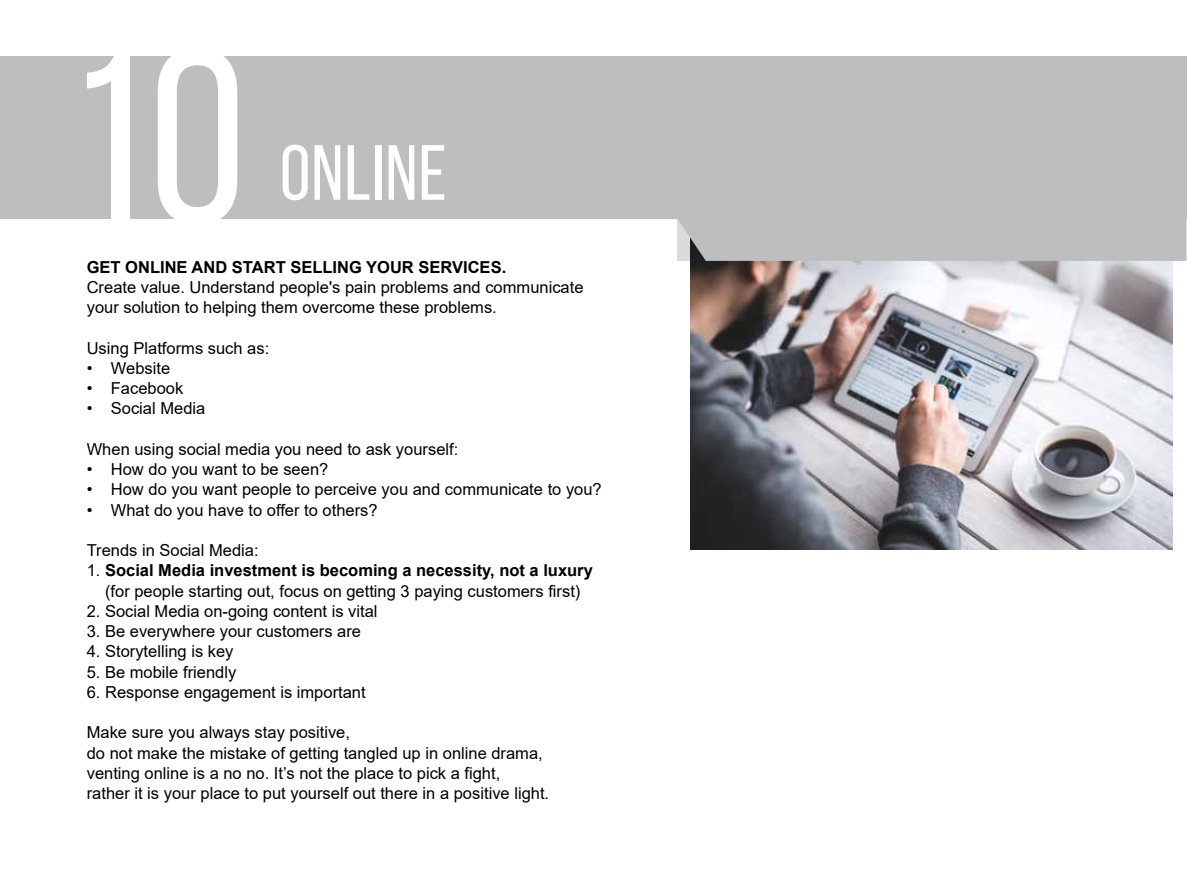
<style>
.page{position:relative;width:1187px;height:893px;background:#fff}
.page>*{position:absolute;margin:0;border:0;box-sizing:border-box;transform-origin:0 0}
.t1{font:247.5px "Bebas Neue";color:#fff}
.t2{font:78px "Bebas Neue";letter-spacing:.015em;color:#fff}
.t3{font:16.5px/20.2px "Arial";color:#000}
.t4{font:700 16.5px "Arial";color:#000}
.s1{font-weight:700}
</style>
<div class="page">
<div style="left:0;top:57px;width:1186px;height:162px;background:#bcbec0"></div>
<img style="left:690px;top:261px;width:482px;height:289px">
<div style="left:677px;top:219px;width:509px;height:42px;background:#bcbec0"></div>
<h1 class="t1" style="left:66px;top:3px;width:181px">10</h1>
<h2 class="t2" style="left:280px;top:131px;width:168px">ONLINE</h2>
<p class="t4" style="left:87px;top:255px;width:421px">GET ONLINE AND START SELLING YOUR SERVICES.</p>
<p class="t3" style="left:87px;top:277px;width:498px">Create value. Understand people's pain problems and communicate your solution to helping them overcome these problems.</p>
<p class="t3" style="left:87px;top:338px;width:184px">Using Platforms such as:</p>
<p class="t3" style="left:87px;top:358px;width:85px">• Website</p>
<p class="t3" style="left:87px;top:378px;width:98px">• Facebook</p>
<p class="t3" style="left:87px;top:398px;width:120px">• Social Media</p>
<p class="t3" style="left:87px;top:439px;width:373px">When using social media you need to ask yourself:</p>
<p class="t3" style="left:87px;top:459px;width:243px">• How do you want to be seen?</p>
<p class="t3" style="left:87px;top:479px;width:516px">• How do you want people to perceive you and communicate to you?</p>
<p class="t3" style="left:87px;top:500px;width:292px">• What do you have to offer to others?</p>
<p class="t3" style="left:87px;top:540px;width:173px">Trends in Social Media:</p>
<p class="t3" style="left:87px;top:560px;width:507px;text-align:center">1. <span class="s1">Social Media investment is becoming a necessity, not a luxury </span>(for people starting out, focus on getting 3 paying customers first)</p>
<p class="t3" style="left:87px;top:601px;width:292px">2. Social Media on-going content is vital</p>
<p class="t3" style="left:87px;top:621px;width:276px">3. Be everywhere your customers are</p>
<p class="t3" style="left:87px;top:641px;width:148px">4. Storytelling is key</p>
<p class="t3" style="left:87px;top:662px;width:151px">5. Be mobile friendly</p>
<p class="t3" style="left:87px;top:682px;width:280px">6. Response engagement is important</p>
<p class="t3" style="left:87px;top:722px;width:464px">Make sure you always stay positive,<br>do not make the mistake of getting tangled up in online drama, venting online is a no no. It’s not the place to pick a fight,<br>rather it is your place to put yourself out there in a positive light.</p>
</div>
